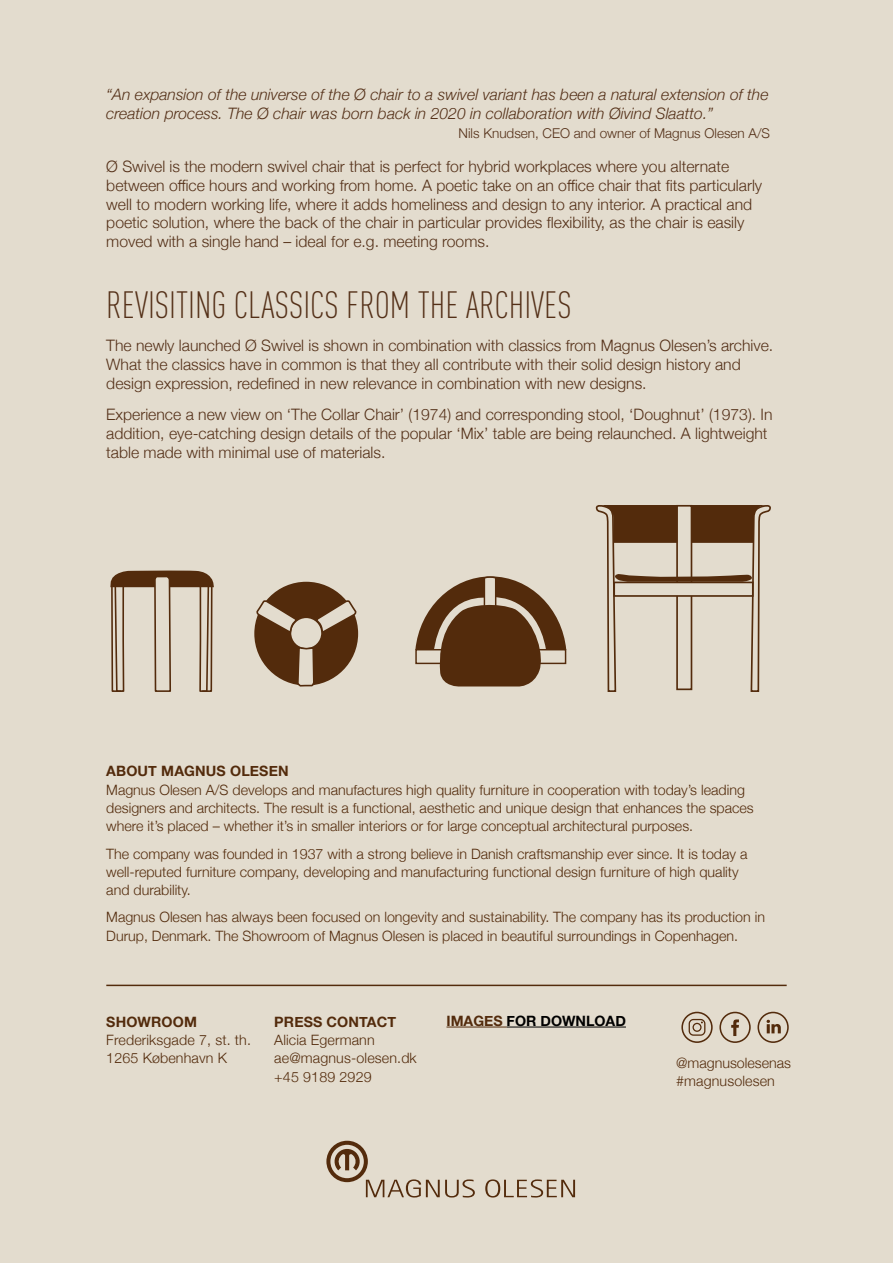
<style>
.page{position:relative;width:893px;height:1263px;background:#e3dcce}
.page>*{position:absolute;margin:0;border:0;box-sizing:border-box;transform-origin:0 0}
.t1{font:300 37.5px "DIN Cond";color:#543018}
.t2{font:300 15.75px/18.9px "Helvetica Neue";color:#543018}
.t3{font:italic 300 15.75px/18.9px "Helvetica Neue";color:#543018}
.t4{font:300 14.25px/18.3px "Helvetica Neue";color:#532b0c}
.t5{font:700 14.25px "Helvetica Neue";letter-spacing:.01em;color:#532b0c}
.t6{font:700 14.25px "Helvetica Neue";color:#000}
.t7{font:300 13.5px "Helvetica Neue";color:#543018}
.s1{color:#532b0c}
</style>
<div class="page">
<svg style="left:110px;top:570px;width:104px;height:122px"></svg>
<div style="left:255px;top:582px;width:102px;height:103px;background:#532b0c;border-radius:50%"></div>
<div style="left:290px;top:617px;width:32px;height:32px;background:#e3dcce;border-radius:50%"></div>
<div style="left:290px;top:616px;width:33px;height:34px;border:2px solid #532b0c;border-radius:50%"></div>
<svg style="left:256px;top:600px;width:43px;height:34px"></svg>
<svg style="left:314px;top:600px;width:43px;height:34px"></svg>
<svg style="left:296px;top:646px;width:19px;height:41px"></svg>
<svg style="left:595px;top:505px;width:176px;height:187px"></svg>
<svg style="left:415px;top:576px;width:151px;height:111px"></svg>
<svg style="left:485px;top:1179px;width:90px;height:18px"></svg>
<svg style="left:326px;top:1141px;width:149px;height:56px"></svg>
<svg style="left:681px;top:1012px;width:32px;height:31px"></svg>
<svg style="left:719px;top:1012px;width:32px;height:31px"></svg>
<svg style="left:757px;top:1012px;width:32px;height:31px"></svg>
<hr style="left:446px;top:1027px;width:61px;height:1px;background:#532b0c">
<hr style="left:507px;top:1027px;width:119px;height:1px;background:#000">
<hr style="left:106px;top:985px;width:681px;height:1px;background:#532b0c">
<p class="t3" style="left:106px;top:84px;width:664px">“An expansion of the universe of the Ø chair to a swivel variant has been a natural extension of the creation process. The Ø chair was born back in 2020 in collaboration with Øivind Slaatto.”</p>
<p class="t7" style="left:459px;top:122px;width:313px">Nils Knudsen, CEO and owner of Magnus Olesen A/S</p>
<p class="t2" style="left:106px;top:156px;width:657px">Ø Swivel is the modern swivel chair that is perfect for hybrid workplaces where you alternate between office hours and working from home. A poetic take on an office chair that fits particularly well to modern working life, where it adds homeliness and design to any interior. A practical and poetic solution, where the back of the chair in particular provides flexibility, as the chair is easily moved with a single hand – ideal for e.g. meeting rooms.</p>
<h1 class="t1" style="left:106px;top:283px;width:467px">REVISITING CLASSICS FROM THE ARCHIVES</h1>
<p class="t2" style="left:106px;top:335px;width:668px">The newly launched Ø Swivel is shown in combination with classics from Magnus Olesen’s archive.<br>What the classics have in common is that they all contribute with their solid design history and design expression, redefined in new relevance in combination with new designs.</p>
<p class="t2" style="left:106px;top:404px;width:668px">Experience a new view on ‘The Collar Chair’ (1974) and corresponding stool, ‘Doughnut’ (1973). In addition, eye-catching design details of the popular ‘Mix’ table are being relaunched. A lightweight table made with minimal use of materials.</p>
<p class="t5" style="left:106px;top:760px;width:184px">ABOUT MAGNUS OLESEN</p>
<p class="t4" style="left:106px;top:779px;width:649px">Magnus Olesen A/S develops and manufactures high quality furniture in cooperation with today’s leading designers and architects. The result is a functional, aesthetic and unique design that enhances the spaces where it’s placed – whether it’s in smaller interiors or for large conceptual architectural purposes.</p>
<p class="t4" style="left:106px;top:843px;width:643px">The company was founded in 1937 with a strong believe in Danish craftsmanship ever since. It is today a well-reputed furniture company, developing and manufacturing functional design furniture of high quality and durability.</p>
<p class="t4" style="left:106px;top:907px;width:660px">Magnus Olesen has always been focused on longevity and sustainability. The company has its production in<br>Durup, Denmark. The Showroom of Magnus Olesen is placed in beautiful surroundings in Copenhagen.</p>
<p class="t5" style="left:106px;top:1010px;width:92px">SHOWROOM</p>
<p class="t4" style="left:106px;top:1030px;width:146px">Frederiksgade 7, st. th.<br>1265 København K</p>
<p class="t5" style="left:274px;top:1010px;width:123px">PRESS CONTACT</p>
<p class="t4" style="left:274px;top:1030px;width:144px">Alicia Egermann ae@magnus-olesen.dk +45 9189 2929</p>
<p class="t6" style="left:446px;top:1009px;width:181px"><span class="s1">IMAGES</span> FOR DOWNLOAD</p>
<p class="t4" style="left:676px;top:1052px;width:116px">@magnusolesenas #magnusolesen</p>
</div>
